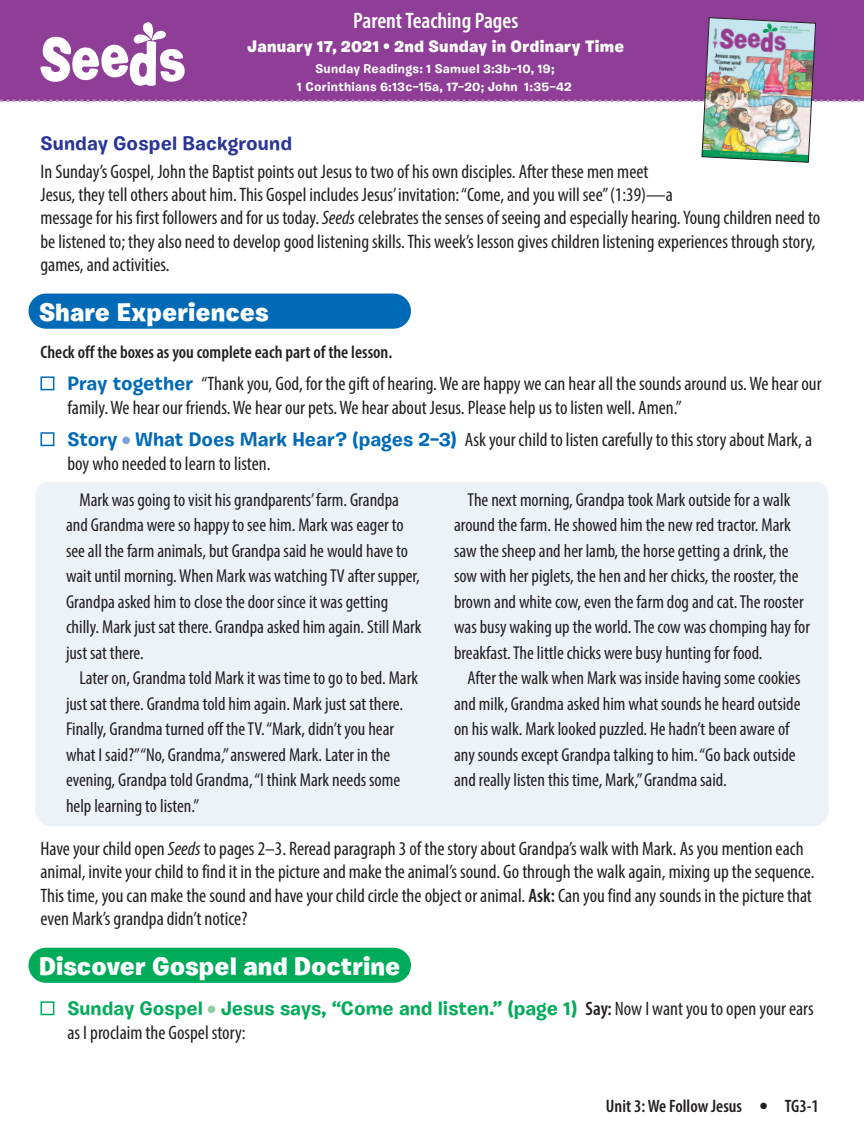
<style>
.page{position:relative;width:864px;height:1134px;background:#fff}
.page>*{position:absolute;margin:0;border:0;box-sizing:border-box;transform-origin:0 0}
.t1{font:900 25.5px "Burbank Small";color:#fff}
.t2{font:600 condensed 22.5px "Myriad Pro";color:#fff}
.t3{font:condensed 19.5px/23.4px "Myriad Pro";color:#231f20}
.t4{font:700 19.5px "Burbank Small";color:#00ac5a}
.t5{font:700 19.5px "Burbank Small";letter-spacing:.005em;color:#293695}
.t6{font:condensed 18.75px/25.5px "Myriad Pro";color:#231f20}
.t7{font:600 condensed 18px "Myriad Pro";color:#231f20}
.t8{font:900 16.5px "Burbank Small";letter-spacing:.015em;color:#fff}
.t9{font:700 12.6px/17.5px "Burbank Small";letter-spacing:.02em;color:#fff;text-align:center}
.s1{font-style:italic}
.s2{font-family:"Burbank Small";font-weight:700;font-stretch:normal;color:#016ab6}
.s3{color:#7da1d4}
.s4{font-weight:600}
.s5{color:#8fcea5}
.s6{font-family:"Myriad Pro";font-weight:600;font-stretch:condensed;color:#231f20}
.s7{font-family:"Myriad Pro";font-weight:400;font-stretch:condensed;color:#231f20}
</style>
<div class="page">
<div style="left:0;top:0;width:864px;height:101px;background:#8f3e97"></div>
<svg style="left:0;top:17px;width:864px;height:146px"></svg>
<div style="left:35px;top:482px;width:794px;height:344px;background:#edf1f8;border-radius:16px"></div>
<div style="left:40px;top:376px;width:14px;height:14px;background:#fff;border:2px solid #016ab6"></div>
<div style="left:40px;top:432px;width:14px;height:14px;background:#fff;border:2px solid #016ab6"></div>
<div style="left:40px;top:1001px;width:14px;height:14px;background:#fff;border:2px solid #00ac5a"></div>
<div style="left:28px;top:294px;width:383px;height:35px;background:#016ab6;border-radius:18px"></div>
<div style="left:28px;top:948px;width:383px;height:35px;background:#00ac5a;border-radius:18px"></div>
<img style="left:40px;top:23px;width:145px;height:63px">
<p class="t2" style="left:353px;top:7px;width:167px">Parent Teaching Pages</p>
<p class="t8" style="left:247px;top:36px;width:379px">January 17, 2021 • 2nd Sunday in Ordinary Time</p>
<p class="t9" style="left:297px;top:60px;width:276px">Sunday Readings: 1 Samuel 3:3b–10, 19;<br>1 Corinthians 6:13c–15a, 17–20; John 1:35–42</p>
<p class="t5" style="left:40px;top:131px;width:253px">Sunday Gospel Background</p>
<p class="t3" style="left:40px;top:159px;width:781px">In Sunday’s Gospel, John the Baptist points out Jesus to two of his own disciples. After these men meet<br>Jesus, they tell others about him. This Gospel includes Jesus’ invitation: “Come, and you will see” (1:39)—a<br>message for his first followers and for us today. <span class="s1">Seeds</span> celebrates the senses of seeing and especially hearing. Young children need to be listened to; they also need to develop good listening skills. This week’s lesson gives children listening experiences through story, games, and activities.</p>
<h1 class="t1" style="left:39px;top:296px;width:231px">Share Experiences</h1>
<p class="t7" style="left:40px;top:341px;width:353px">Check off the boxes as you complete each part of the lesson.</p>
<p class="t3" style="left:67px;top:372px;width:756px"><span class="s2">Pray together</span> “Thank you, God, for the gift of hearing. We are happy we can hear all the sounds around us. We hear our family. We hear our friends. We hear our pets. We hear about Jesus. Please help us to listen well. Amen.”</p>
<p class="t3" style="left:67px;top:428px;width:746px"><span class="s2">Story</span> <span class="s3">●</span> <span class="s2">What Does Mark Hear? (pages 2–3)</span> Ask your child to listen carefully to this story about Mark, a boy who needed to learn to listen.</p>
<p class="t6" style="left:66px;top:487px;width:357px;text-indent:14px">Mark was going to visit his grandparents’ farm. Grandpa and Grandma were so happy to see him. Mark was eager to see all the farm animals, but Grandpa said he would have to wait until morning. When Mark was watching TV after supper, Grandpa asked him to close the door since it was getting chilly. Mark just sat there. Grandpa asked him again. Still Mark just sat there.</p>
<p class="t6" style="left:66px;top:665px;width:354px;text-indent:14px">Later on, Grandma told Mark it was time to go to bed. Mark just sat there. Grandma told him again. Mark just sat there.<br>Finally, Grandma turned off the TV. “Mark, didn’t you hear what I said?” “No, Grandma,” answered Mark. Later in the evening, Grandpa told Grandma, “I think Mark needs some help learning to listen.”</p>
<p class="t6" style="left:454px;top:487px;width:357px;text-indent:14px">The next morning, Grandpa took Mark outside for a walk around the farm. He showed him the new red tractor. Mark saw the sheep and her lamb, the horse getting a drink, the sow with her piglets, the hen and her chicks, the rooster, the brown and white cow, even the farm dog and cat. The rooster was busy waking up the world. The cow was chomping hay for breakfast. The little chicks were busy hunting for food.</p>
<p class="t6" style="left:454px;top:665px;width:348px;text-indent:14px">After the walk when Mark was inside having some cookies and milk, Grandma asked him what sounds he heard outside on his walk. Mark looked puzzled. He hadn’t been aware of any sounds except Grandpa talking to him. “Go back outside and really listen this time, Mark,” Grandma said.</p>
<p class="t3" style="left:40px;top:837px;width:776px">Have your child open <span class="s1">Seeds</span> to pages 2–3. Reread paragraph 3 of the story about Grandpa’s walk with Mark. As you mention each animal, invite your child to find it in the picture and make the animal’s sound. Go through the walk again, mixing up the sequence.<br>This time, you can make the sound and have your child circle the object or animal. <span class="s4">Ask:</span> Can you find any sounds in the picture that even Mark’s grandpa didn’t notice?</p>
<h1 class="t1" style="left:39px;top:950px;width:363px">Discover Gospel and Doctrine</h1>
<p class="t4" style="left:67px;top:996px;width:748px">Sunday Gospel <span class="s5">●</span> Jesus says, “Come and listen.” (page 1) <span class="s6">Say:</span> <span class="s7">Now I want you to open your ears</span></p>
<p class="t3" style="left:68px;top:1020px;width:180px">as I proclaim the Gospel story:</p>
<p class="t7" style="left:606px;top:1094px;width:215px">Unit 3: We Follow Jesus ● TG3-1</p>
</div>
